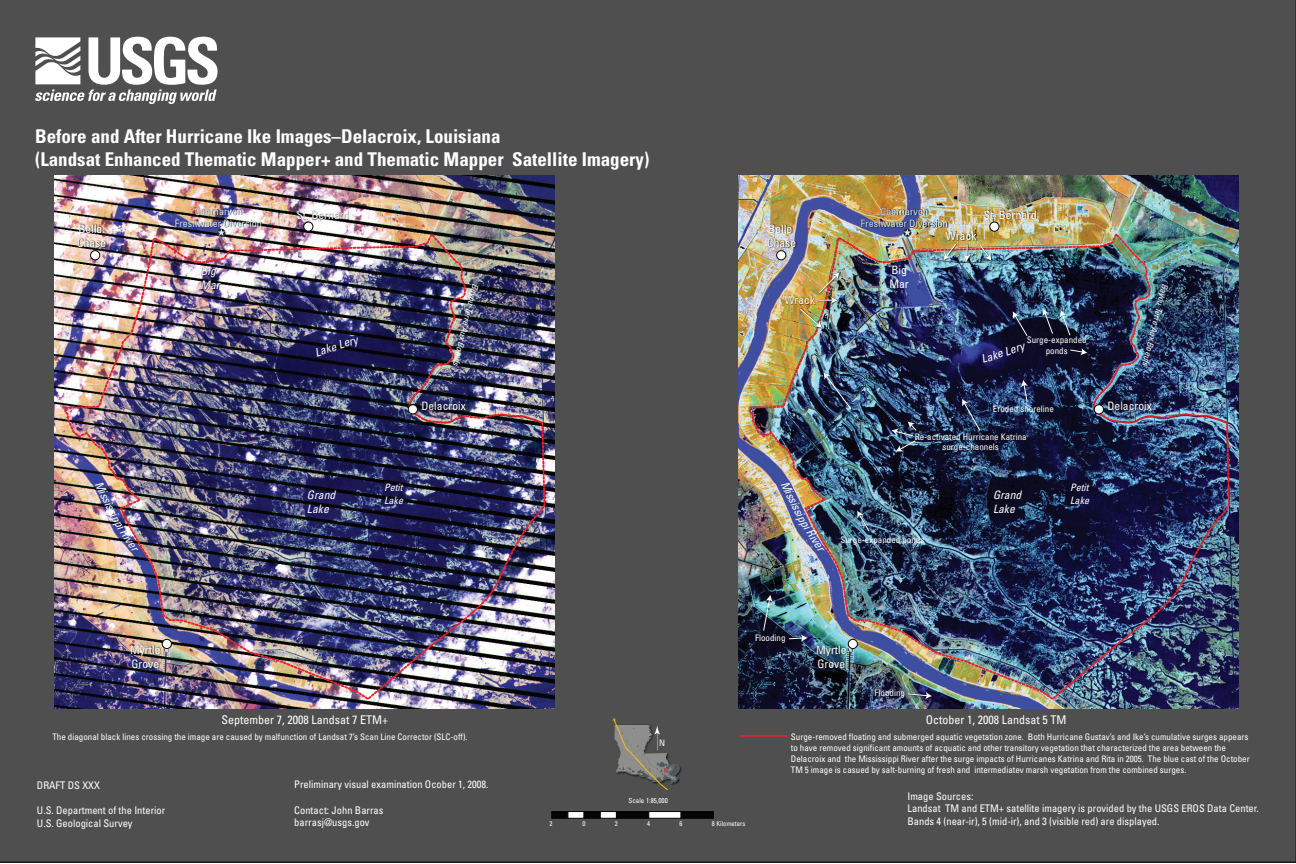
<style>
.page{position:relative;width:1296px;height:864px;background:#fff}
.page>*{position:absolute;margin:0;border:0;box-sizing:border-box;transform-origin:0 0}
.t1{font:700 condensed 19px/22.8px "Univers";color:#fff}
.t2{font:condensed 12px "Univers";color:#fff}
.t3{font:condensed 11.65px/13.9px "Univers";color:#fff}
.t4{font:italic condensed 11.65px/13.9px "Univers";color:#fff}
.t5{font:condensed 10.5px/12.6px "Univers";color:#fff}
.t6{font:condensed 10.2px/12.2px "Univers";color:#d0ecf4;text-align:center}
.t7{font:italic condensed 10.2px/12.2px "Univers";color:#fff}
.t8{font:condensed 9px/10.8px "Univers";color:#fff;text-align:center}
.t9{font:italic condensed 8.75px "Univers";color:#fff}
.t10{font:condensed 7px "Univers";color:#fff}
.t11{font:condensed 6.8px "Univers";color:#fff}
</style>
<div class="page">
<div style="left:0;top:0;width:1296px;height:862px;background:#4e4f4e"></div>
<img style="left:680px;top:724px;width:2px;height:62px">
<img style="left:54px;top:176px;width:500px;height:532px">
<img style="left:739px;top:175px;width:500px;height:533px">
<div style="left:551px;top:811px;width:17px;height:8px;background:#040503"></div>
<div style="left:568px;top:811px;width:16px;height:8px;background:#fff;border:1px solid #040503"></div>
<div style="left:584px;top:811px;width:17px;height:8px;background:#040503"></div>
<div style="left:600px;top:811px;width:17px;height:8px;background:#fff;border:1px solid #040503"></div>
<div style="left:616px;top:811px;width:33px;height:8px;background:#040503"></div>
<div style="left:649px;top:811px;width:32px;height:8px;background:#fff;border:1px solid #040503"></div>
<div style="left:681px;top:811px;width:33px;height:8px;background:#040503"></div>
<svg style="left:35px;top:37px;width:183px;height:67px"></svg>
<img style="left:63px;top:231px;width:483px;height:470px">
<img style="left:748px;top:231px;width:482px;height:470px">
<div style="left:408px;top:405px;width:9px;height:9px;background:#fff;border-radius:50%"></div>
<div style="left:408px;top:404px;width:10px;height:10px;border:1px solid #040503;border-radius:50%"></div>
<div style="left:91px;top:251px;width:9px;height:9px;background:#fff;border-radius:50%"></div>
<div style="left:90px;top:250px;width:10px;height:10px;border:1px solid #040503;border-radius:50%"></div>
<div style="left:304px;top:222px;width:9px;height:9px;background:#fff;border-radius:50%"></div>
<div style="left:303px;top:222px;width:10px;height:9px;border:1px solid #040503;border-radius:50%"></div>
<div style="left:162px;top:639px;width:9px;height:10px;background:#fff;border-radius:50%"></div>
<div style="left:162px;top:639px;width:10px;height:10px;border:1px solid #040503;border-radius:50%"></div>
<img style="left:129px;top:643px;width:34px;height:29px">
<img style="left:421px;top:399px;width:46px;height:15px">
<img style="left:200px;top:264px;width:23px;height:29px">
<img style="left:784px;top:293px;width:16px;height:15px">
<svg style="left:962px;top:399px;width:19px;height:33px"></svg>
<svg style="left:823px;top:372px;width:29px;height:38px"></svg>
<svg style="left:762px;top:595px;width:11px;height:37px"></svg>
<img style="left:174px;top:205px;width:89px;height:26px">
<svg style="left:217px;top:229px;width:8px;height:8px"></svg>
<div style="left:1094px;top:405px;width:10px;height:9px;background:#fff;border-radius:50%"></div>
<div style="left:1094px;top:404px;width:10px;height:10px;border:1px solid #040503;border-radius:50%"></div>
<div style="left:777px;top:251px;width:9px;height:9px;background:#fff;border-radius:50%"></div>
<div style="left:776px;top:250px;width:10px;height:10px;border:1px solid #040503;border-radius:50%"></div>
<div style="left:990px;top:222px;width:9px;height:9px;background:#fff;border-radius:50%"></div>
<div style="left:990px;top:222px;width:9px;height:9px;border:1px solid #040503;border-radius:50%"></div>
<img style="left:983px;top:208px;width:55px;height:15px">
<div style="left:848px;top:639px;width:9px;height:10px;background:#fff;border-radius:50%"></div>
<div style="left:848px;top:639px;width:10px;height:10px;border:1px solid #040503;border-radius:50%"></div>
<img style="left:815px;top:643px;width:34px;height:29px">
<img style="left:1107px;top:399px;width:47px;height:15px">
<img style="left:860px;top:205px;width:90px;height:26px">
<svg style="left:903px;top:229px;width:8px;height:8px"></svg>
<img style="left:907px;top:691px;width:28px;height:10px">
<svg style="left:908px;top:692px;width:24px;height:7px"></svg>
<img style="left:979px;top:243px;width:12px;height:1px">
<svg style="left:979px;top:244px;width:14px;height:18px"></svg>
<img style="left:296px;top:208px;width:55px;height:15px">
<img style="left:766px;top:222px;width:33px;height:30px">
<img style="left:76px;top:222px;width:33px;height:30px">
<img style="left:799px;top:308px;width:1px;height:19px">
<img style="left:800px;top:271px;width:41px;height:59px">
<img style="left:945px;top:229px;width:33px;height:15px">
<svg style="left:962px;top:244px;width:10px;height:19px"></svg>
<img style="left:945px;top:243px;width:13px;height:15px">
<svg style="left:943px;top:244px;width:13px;height:18px"></svg>
<svg style="left:891px;top:421px;width:27px;height:31px"></svg>
<img style="left:841px;top:543px;width:86px;height:12px">
<img style="left:858px;top:514px;width:13px;height:19px">
<svg style="left:856px;top:510px;width:13px;height:21px"></svg>
<svg style="left:1060px;top:310px;width:11px;height:26px"></svg>
<svg style="left:1042px;top:309px;width:12px;height:26px"></svg>
<svg style="left:1021px;top:380px;width:7px;height:23px"></svg>
<svg style="left:788px;top:634px;width:20px;height:8px"></svg>
<svg style="left:1013px;top:311px;width:15px;height:26px"></svg>
<svg style="left:1069px;top:348px;width:18px;height:7px"></svg>
<svg style="left:613px;top:718px;width:67px;height:73px;background:#686864"></svg>
<svg style="left:741px;top:735px;width:46px;height:2px"></svg>
<svg style="left:108px;top:509px;width:30px;height:44px"></svg>
<svg style="left:794px;top:509px;width:30px;height:44px"></svg>
<h1 class="t1" style="left:35px;top:125px;width:616px">Before and After Hurricane Ike Images–Delacroix, Louisiana<br>(Landsat Enhanced Thematic Mapper+ and Thematic Mapper Satellite Imagery)</h1>
<p class="t6" style="left:175px;top:205px;width:89px">Caernarvon<br>Freshwater Diversion</p>
<p class="t3" style="left:984px;top:207px;width:55px">St. Bernard</p>
<p class="t6" style="left:861px;top:205px;width:89px">Caernarvon<br>Freshwater Diversion</p>
<p class="t3" style="left:296px;top:208px;width:55px">St. Bernard</p>
<p class="t3" style="left:767px;top:221px;width:31px">Belle<br>Chase</p>
<p class="t3" style="left:77px;top:222px;width:31px">Belle<br>Chase</p>
<p class="t3" style="left:946px;top:228px;width:32px">Wrack</p>
<p class="t4" style="left:105px;top:479px;width:32px;rotate:64deg">Missis</p>
<p class="t3" style="left:130px;top:643px;width:32px">Myrtle<br>Grove</p>
<p class="t4" style="left:200px;top:264px;width:21px">Big<br>Mar</p>
<p class="t4" style="left:313px;top:346px;width:46px;rotate:-18deg">Lake Lery</p>
<p class="t4" style="left:307px;top:488px;width:30px">Grand<br>Lake</p>
<p class="t7" style="left:384px;top:482px;width:21px">Petit<br>Lake</p>
<p class="t3" style="left:889px;top:262px;width:21px">Big<br>Mar</p>
<p class="t9" style="left:482px;top:285px;width:86px;rotate:104deg">Bayou Terre Aux Boeufs</p>
<p class="t9" style="left:1171px;top:285px;width:86px;rotate:104deg">Bayou Terre Aux Boeufs</p>
<p class="t3" style="left:784px;top:292px;width:32px">Wrack</p>
<p class="t8" style="left:1027px;top:334px;width:61px">Surge-expanded ponds</p>
<p class="t4" style="left:979px;top:353px;width:46px;rotate:-18deg">Lake Lery</p>
<p class="t3" style="left:421px;top:398px;width:46px">Delacroix</p>
<p class="t4" style="left:791px;top:479px;width:32px;rotate:64deg">Missis</p>
<p class="t8" style="left:993px;top:403px;width:62px">Eroded shoreline</p>
<p class="t8" style="left:915px;top:431px;width:113px">Re-activated Hurricane Katrina surge-channels</p>
<p class="t8" style="left:840px;top:535px;width:85px">Surge-expanded ponds</p>
<p class="t4" style="left:993px;top:488px;width:30px">Grand<br>Lake</p>
<p class="t7" style="left:1070px;top:482px;width:21px">Petit<br>Lake</p>
<p class="t3" style="left:1107px;top:398px;width:46px">Delacroix</p>
<p class="t8" style="left:755px;top:632px;width:32px">Flooding</p>
<p class="t3" style="left:816px;top:643px;width:32px">Myrtle<br>Grove</p>
<p class="t8" style="left:875px;top:688px;width:32px">Flooding</p>
<h2 class="t2" style="left:222px;top:712px;width:168px">September 7, 2008 Landsat 7 ETM+</h2>
<h2 class="t2" style="left:926px;top:712px;width:142px">October 1, 2008 Landsat 5 TM</h2>
<p class="t8" style="left:52px;top:731px;width:417px">The diagonal black lines crossing the image are caused by malfunction of Landsat 7’s Scan Line Corrector (SLC-off).</p>
<p class="t5" style="left:37px;top:779px;width:65px">DRAFT DS XXX</p>
<p class="t5" style="left:37px;top:804px;width:130px">U.S. Department of the Interior<br>U.S. Geological Survey</p>
<p class="t5" style="left:294px;top:778px;width:196px">Preliminary visual examination Ocober 1, 2008.</p>
<p class="t5" style="left:294px;top:803px;width:91px">Contact: John Barras barrasj@usgs.gov</p>
<p class="t8" style="left:659px;top:737px;width:8px">N</p>
<p class="t8" style="left:791px;top:731px;width:460px;text-align:left">Surge-removed floating and submerged aquatic vegetation zone. Both Hurricane Gustav’s and Ike’s cumulative surges appears to have removed significant amounts of acquatic and other transitory vegetation that characterized the area between the Delacroix and the Mississippi River after the surge impacts of Hurricanes Katrina and Rita in 2005. The blue cast of the October TM 5 image is casued by salt-burning of fresh and intermediatev marsh vegetation from the combined surges.</p>
<p class="t10" style="left:629px;top:796px;width:41px">Scale 1:85,000</p>
<p class="t11" style="left:549px;top:820px;width:5px">2</p>
<p class="t11" style="left:583px;top:820px;width:5px">0</p>
<p class="t11" style="left:615px;top:820px;width:5px">2</p>
<p class="t11" style="left:647px;top:820px;width:5px">4</p>
<p class="t11" style="left:680px;top:820px;width:5px">6</p>
<p class="t11" style="left:712px;top:820px;width:35px">8 Kilometers</p>
<p class="t5" style="left:907px;top:790px;width:353px">Image Sources:<br>Landsat TM and ETM+ satellite imagery is provided by the USGS EROS Data Center.<br>Bands 4 (near-ir), 5 (mid-ir), and 3 (visible red) are displayed.</p>
</div>
